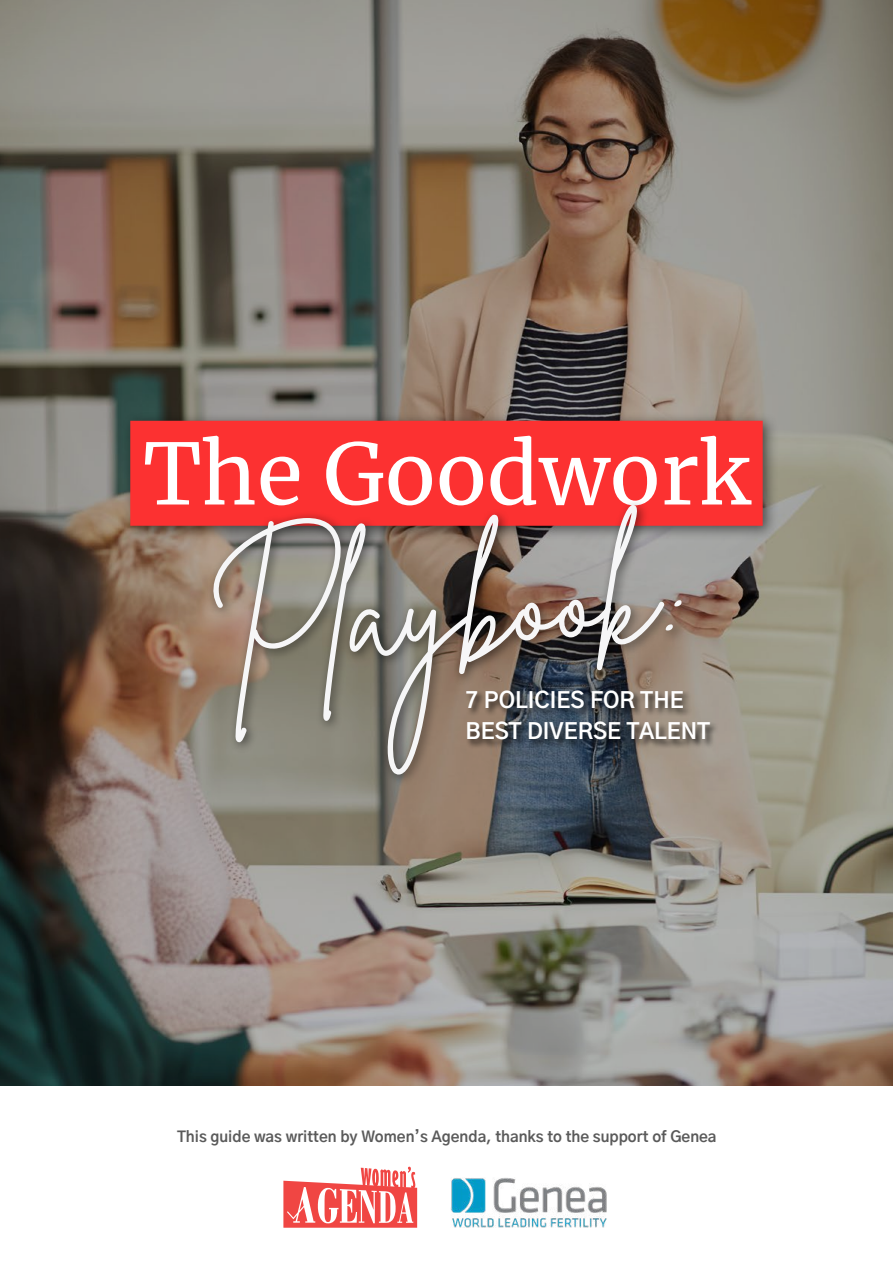
<style>
.page{position:relative;width:893px;height:1263px;background:#fff}
.page>*{position:absolute;margin:0;border:0;box-sizing:border-box;transform-origin:0 0}
.t1{font:137.55px "Brittany Signature";color:#f6f6f7}
.t2{font:84px "Merriweather";color:#fff}
.t3{font:700 22.05px/31.2px "Gothic A1";color:#fff}
.t4{font:700 15px "Gothic A1";color:#5a5a5a}
</style>
<div class="page">
<img style="left:0;top:0;width:893px;height:1086px">
<svg style="left:283px;top:1167px;width:135px;height:61px"></svg>
<img style="left:451px;top:1178px;width:156px;height:50px">
<div style="left:465px;top:689px;width:255px;height:60px;background:#000;opacity:.75"></div>
<div style="left:121px;top:412px;width:657px;height:129px;background:#000;opacity:.53"></div>
<div style="left:130px;top:421px;width:633px;height:105px;background:#fc3131"></div>
<div style="left:206px;top:499px;width:488px;height:288px;background:#000;opacity:.53"></div>
<h2 class="t2" style="left:143px;top:428px;width:607px">The Goodwork</h2>
<h1 class="t1" style="left:203px;top:537px;width:481px;rotate:-4deg">Playbook:</h1>
<h3 class="t3" style="left:466px;top:685px;width:246px">7 POLICIES FOR THE<br>BEST DIVERSE TALENT</h3>
<p class="t4" style="left:177px;top:1129px;width:541px">This guide was written by Women’s Agenda, thanks to the support of Genea</p>
</div>
